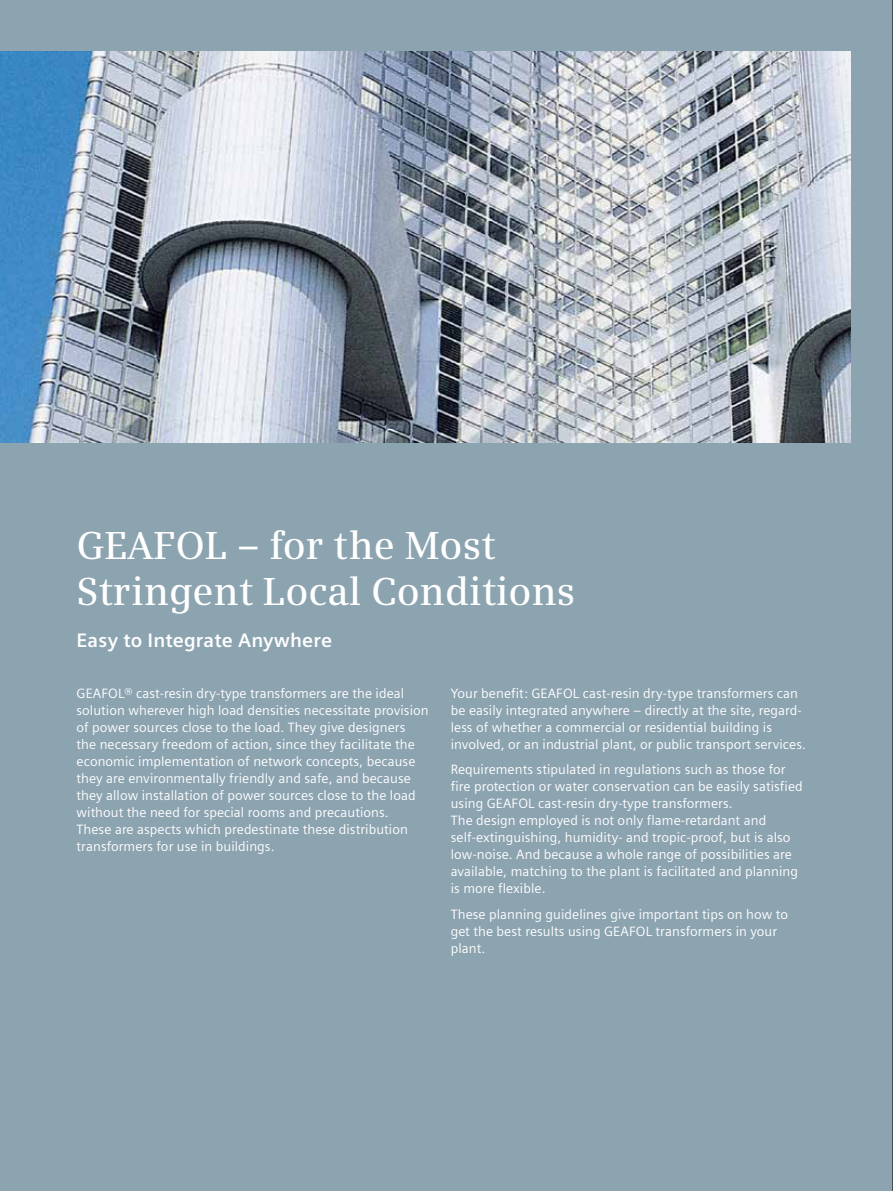
<style>
.page{position:relative;width:893px;height:1191px;background:#8ca3b0}
.page>*{position:absolute;margin:0;border:0;box-sizing:border-box;transform-origin:0 0}
.t1{font:600 39px/46.8px "Siemens Serif";color:#fff}
.t2{font:700 19.5px "Siemens Sans";letter-spacing:.01em;color:#fff}
.t3{font:13.5px/17px "Siemens Sans";letter-spacing:.005em;color:#fff}
</style>
<div class="page">
<img style="left:0;top:51px;width:850px;height:391px">
<hr style="left:892px;top:0;width:1px;height:1191px;background:#000">
<h1 class="t1" style="left:77px;top:521px;width:500px">GEAFOL – for the Most<br>Stringent Local Conditions</h1>
<h2 class="t2" style="left:77px;top:629px;width:257px">Easy to Integrate Anywhere</h2>
<p class="t3" style="left:77px;top:684px;width:354px">GEAFOL® cast-resin dry-type transformers are the ideal solution wherever high load densities necessitate provision of power sources close to the load. They give designers<br>the necessary freedom of action, since they facilitate the economic implementation of network concepts, because they are environmentally friendly and safe, and because they allow installation of power sources close to the load without the need for special rooms and precautions.<br>These are aspects which predestinate these distribution transformers for use in buildings.</p>
<p class="t3" style="left:451px;top:684px;width:357px">Your benefit: GEAFOL cast-resin dry-type transformers can be easily integrated anywhere – directly at the site, regard&shy;less of whether a commercial or residential building is involved, or an industrial plant, or public transport services.</p>
<p class="t3" style="left:451px;top:761px;width:353px">Requirements stipulated in regulations such as those for fire protection or water conservation can be easily satisfied using GEAFOL cast-resin dry-type transformers.<br>The design employed is not only flame-retardant and self-extinguishing, humidity- and tropic-proof, but is also low-noise. And because a whole range of possibilities are available, matching to the plant is facilitated and planning is more flexible.</p>
<p class="t3" style="left:451px;top:905px;width:339px">These planning guidelines give important tips on how to get the best results using GEAFOL transformers in your plant.</p>
</div>
